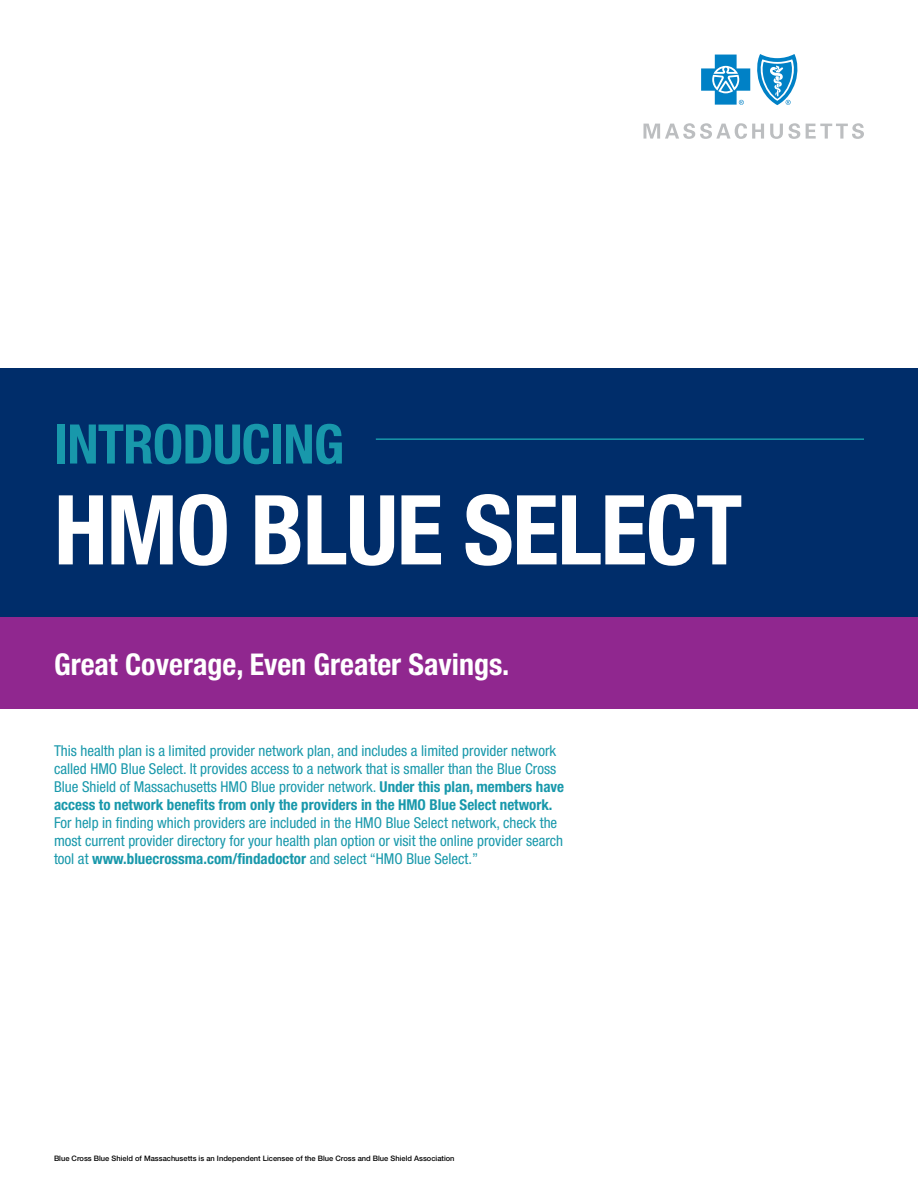
<style>
.page{position:relative;width:918px;height:1188px;background:#fff}
.page>*{position:absolute;margin:0;border:0;box-sizing:border-box;transform-origin:0 0}
.t1{font:700 condensed 96.75px "Helvetica Neue";letter-spacing:-.015em;color:#fff}
.t2{font:700 condensed 54.6px "Helvetica Neue";letter-spacing:-.015em;color:#1898ab}
.t3{font:700 condensed 30px "Helvetica Neue";color:#fff}
.t4{font:condensed 15px/18px "Helvetica Neue";color:#1898ab}
.t5{font:700 condensed 15px "Helvetica Neue";color:#1898ab}
.t6{font:500 7.5px "Helvetica Neue";color:#000}
.s1{font-weight:700}
</style>
<div class="page">
<svg style="left:643px;top:123px;width:121px;height:16px"></svg>
<svg style="left:770px;top:123px;width:30px;height:16px"></svg>
<svg style="left:806px;top:123px;width:58px;height:16px"></svg>
<svg style="left:701px;top:55px;width:49px;height:50px"></svg>
<svg style="left:757px;top:54px;width:41px;height:51px"></svg>
<div style="left:0;top:368px;width:918px;height:249px;background:#002d6a"></div>
<hr style="left:376px;top:438px;width:488px;height:2px;background:#1898ab">
<div style="left:0;top:617px;width:918px;height:92px;background:#90278f"></div>
<h2 class="t2" style="left:54px;top:411px;width:292px">introducing</h2>
<h1 class="t1" style="left:54px;top:471px;width:57px">HMO</h1>
<h1 class="t1" style="left:250px;top:471px;width:494px">Blue Select</h1>
<h3 class="t3" style="left:54px;top:646px;width:457px">Great Coverage, Even Greater Savings.</h3>
<p class="t4" style="left:54px;top:742px;width:512px">This health plan is a limited provider network plan, and includes a limited provider network called HMO Blue Select. It provides access to a network that is smaller than the Blue Cross Blue Shield of Massachusetts HMO Blue provider network. <span class="s1">Under this plan, members have access to network benefits from only the providers in the HMO</span></p>
<p class="t5" style="left:430px;top:796px;width:124px">Blue Select network.</p>
<p class="t4" style="left:54px;top:814px;width:511px">For help in finding which providers are included in the HMO Blue Select network, check the most current provider directory for your health plan option or visit the online provider search tool at <span class="s1">www.bluecrossma.com/findadoctor</span> and select “HMO Blue Select.”</p>
<p class="t6" style="left:54px;top:1154px;width:402px">Blue Cross Blue Shield of Massachusetts is an Independent Licensee of the Blue Cross and Blue Shield Association</p>
</div>
